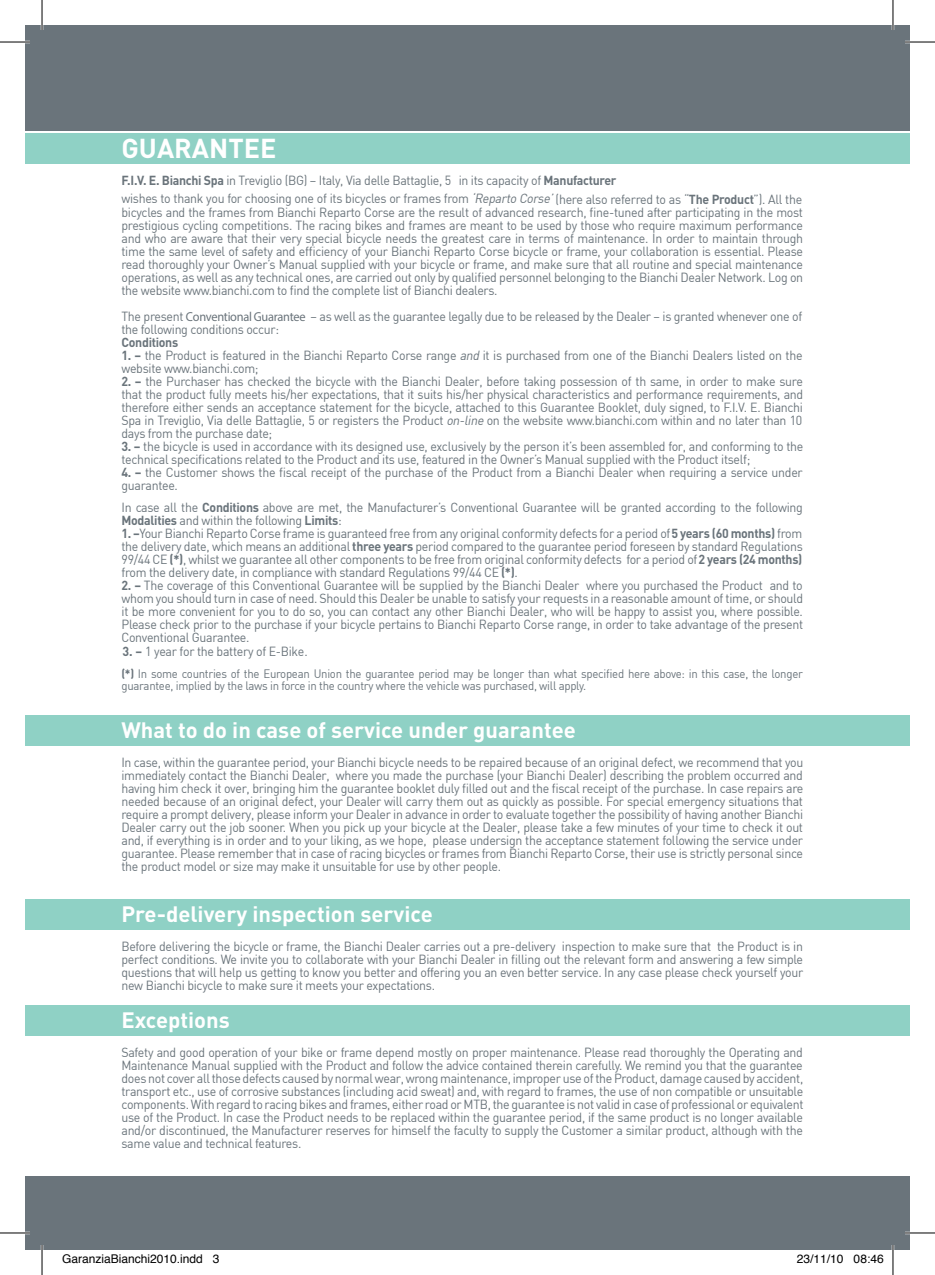
<style>
.page{position:relative;width:935px;height:1275px;background:#fff}
.page>*{position:absolute;margin:0;border:0;box-sizing:border-box;transform-origin:0 0}
.t1{font:700 27px "DIN";color:#fff}
.t2{font:700 22px "DIN";color:#fff}
.t3{font:13px/13px "DIN";letter-spacing:-.025em;color:#6a747b;text-align:justify;scale:.95 1}
.t4{font:700 13px "DIN";letter-spacing:-.025em;color:#6a747b;scale:.95 1}
.t5{font:12px/12px "DIN";letter-spacing:-.025em;color:#6a747b;scale:.95 1}
.t6{font:12px "Helvetica";color:#000}
.s1{font-weight:700}
.s2{font-style:italic}
.s3{font-weight:700;font-style:italic}
</style>
<div class="page">
<div style="left:25px;top:133px;width:17px;height:30px;background:#8fd1c5"></div>
<div style="left:42px;top:133px;width:867px;height:30px;background:#8fd1c5"></div>
<div style="left:25px;top:715px;width:17px;height:30px;background:#8fd1c5"></div>
<div style="left:42px;top:715px;width:867px;height:30px;background:#8fd1c5"></div>
<div style="left:25px;top:899px;width:17px;height:30px;background:#8fd1c5"></div>
<div style="left:42px;top:899px;width:867px;height:30px;background:#8fd1c5"></div>
<div style="left:25px;top:1177px;width:17px;height:73px;background:#6a747b"></div>
<div style="left:42px;top:1177px;width:867px;height:73px;background:#6a747b"></div>
<div style="left:25px;top:25px;width:17px;height:106px;background:#6a747b"></div>
<div style="left:42px;top:25px;width:867px;height:106px;background:#6a747b"></div>
<div style="left:25px;top:1005px;width:17px;height:30px;background:#8fd1c5"></div>
<div style="left:42px;top:1005px;width:867px;height:30px;background:#8fd1c5"></div>
<hr style="left:0;top:41px;width:30px;height:2px;background:#fff">
<hr style="left:904px;top:41px;width:30px;height:2px;background:#fff">
<hr style="left:0;top:1231px;width:30px;height:3px;background:#fff">
<hr style="left:904px;top:1231px;width:30px;height:3px;background:#fff">
<hr style="left:41px;top:0;width:2px;height:30px;background:#fff">
<hr style="left:41px;top:1245px;width:2px;height:30px;background:#fff">
<hr style="left:891px;top:0;width:3px;height:30px;background:#fff">
<hr style="left:891px;top:1245px;width:3px;height:30px;background:#fff">
<hr style="left:0;top:42px;width:30px;height:1px;background:#000">
<hr style="left:904px;top:42px;width:30px;height:1px;background:#000">
<hr style="left:0;top:1232px;width:30px;height:1px;background:#000">
<hr style="left:904px;top:1232px;width:30px;height:1px;background:#000">
<hr style="left:42px;top:0;width:1px;height:30px;background:#000">
<hr style="left:42px;top:1245px;width:1px;height:30px;background:#000">
<hr style="left:892px;top:0;width:1px;height:30px;background:#000">
<hr style="left:892px;top:1245px;width:1px;height:30px;background:#000">
<h1 class="t1" style="left:121px;top:131px;width:156px">GUARANTEE</h1>
<p class="t3" style="left:121px;top:172px;width:718px;line-height:18px"><span class="s1">F.I.V. E. Bianchi Spa</span> in Treviglio (BG) – Italy, Via delle Battaglie, 5 in its capacity of <span class="s1">Manufacturer<br></span>wishes to thank you for choosing one of its bicycles or frames from <span class="s2">‘Reparto Corse’</span>(here also referred to as “<span class="s1">The Product</span>”). All the</p>
<p class="t3" style="left:121px;top:205px;width:719px">bicycles and the frames from Bianchi Reparto Corse are the result of advanced research, fine-tuned after participating in the most prestigious cycling competitions. The racing bikes and frames are meant to be used by those who require maximum performance and who are aware that their very special bicycle needs the greatest care in terms of maintenance. In order to maintain through time the same level of safety and efficiency of your Bianchi Reparto Corse bicycle or frame, your collaboration is essential. Please read thoroughly your Owner’s Manual supplied with your bicycle or frame, and make sure that all routine and special maintenance operations, as well as any technical ones, are carried out only by qualified personnel belonging to the Bianchi Dealer Network. Log on the website www.bianchi.com to find the complete list of Bianchi dealers.</p>
<p class="t3" style="left:121px;top:309px;width:718px">T h e p r e s e n t <span class="s3">C o n v e n t i o n a l G u a r a n t e e</span> wsa– Deh tybdesae l e rebo teudy l l age lee t naraugeh tsal l e wde t nargs i–re l ae f oenoreveneh the following conditions occur:</p>
<p class="t4" style="left:121px;top:333px;width:61px">Conditions</p>
<p class="t3" style="left:121px;top:348px;width:718px"><span class="s1">1. –</span> the Product is featured in the Bianchi Reparto Corse range <span class="s2">and</span> it is purchased from one of the Bianchi Dealers listed on the website www.bianchi.com;</p>
<p class="t3" style="left:121px;top:374px;width:719px"><span class="s1">2. –</span> the Purchaser has checked the bicycle with the Bianchi Dealer, before taking possession of th same, in order to make sure that the product fully meets his/her expectations, that it suits his/her physical characteristics and performance requirements, and therefore either sends an acceptance statement for the bicycle, attached to this Guarantee Booklet, duly signed, to F.I.V. E. Bianchi Spa in Treviglio, Via delle Battaglie, 5 or registers the Product <span class="s2">on-line</span> on the website www.bianchi.com within and no later than 10 days from the purchase date;</p>
<p class="t3" style="left:121px;top:439px;width:719px"><span class="s1">3. –</span> the bicycle is used in accordance with its designed use, exclusively by the person it’s been assembled for, and conforming to the technical specifications related to the Product and its use, featured in the Owner’s Manual supplied with the Product itself;</p>
<p class="t3" style="left:121px;top:465px;width:718px"><span class="s1">4. –</span> the Customer shows the fiscal receipt of the purchase of the Product from a Bianchi Dealer when requiring a service under guarantee.</p>
<p class="t3" style="left:121px;top:500px;width:718px">In case all the <span class="s1">Conditions</span> above are met, the Manufacturer’s Conventional Guarantee will be granted according to the following<br><span class="s1">Modalities</span> and within the following <span class="s1">Limits</span>:</p>
<p class="t3" style="left:121px;top:526px;width:718px"><span class="s1">1. –</span>Your Bianchi Reparto Corse frame is guaranteed free from any original conformity defects for a period of <span class="s1">5 years (60 months)</span> from the delivery date, which means an additional <span class="s1">three years</span> period compared to the guarantee period foreseen by standard Regulations 99/44 CE <span class="s1">(*)</span>, whilst we guarantee all other components to be free from original conformity defects for a period of <span class="s1">2 years (24 months) </span>from the delivery date, in compliance with standard Regulations 99/44 CE <span class="s1">(*)</span>.</p>
<p class="t3" style="left:121px;top:578px;width:718px"><span class="s1">2. –</span> The coverage of this Conventional Guarantee will be supplied by the Bianchi Dealer where you purchased the Product and to</p>
<p class="t3" style="left:121px;top:591px;width:719px">whom you should turn in case of need. Should this Dealer be unable to satisfy your requests in a reasonable amount of time, or should it be more convenient for you to do so, you can contact any other Bianchi Dealer, who will be happy to assist you, where possible.<br>Please check prior to the purchase if your bicycle pertains to Bianchi Reparto Corse range, in order to take advantage of the present Conventional Guarantee.</p>
<p class="t5" style="left:121px;top:667px;width:718px"><span class="s1">(*)</span> In some countries of the European Union the guarantee period may be longer than what specified here above: in this case, the longer guarantee, implied by the laws in force in the country where the vehicle was purchased, will apply.</p>
<p class="t3" style="left:123px;top:645px;width:196px"><span class="s1">3. –</span> 1 year for the battery of E-Bike.</p>
<h2 class="t2" style="left:121px;top:715px;width:456px">What to do in case of service under guarantee</h2>
<p class="t3" style="left:121px;top:755px;width:719px">In case, within the guarantee period, your Bianchi bicycle needs to be repaired because of an original defect, we recommend that you immediately contact the Bianchi Dealer, where you made the purchase (your Bianchi Dealer) describing the problem occurred and having him check it over, bringing him the guarantee booklet duly filled out and the fiscal receipt of the purchase. In case repairs are needed because of an original defect, your Dealer will carry them out as quickly as possible. For special emergency situations that require a prompt delivery, please inform your Dealer in advance in order to evaluate together the possibility of having another Bianchi Dealer carry out the job sooner. When you pick up your bicycle at the Dealer, please take a few minutes of your time to check it out and, if everything is in order and to your liking, as we hope, please undersign the acceptance statement following the service under guarantee. Please remember that in case of racing bicycles or frames from Bianchi Reparto Corse, their use is strictly personal since the product model or size may make it unsuitable for use by other people.</p>
<h2 class="t2" style="left:121px;top:899px;width:313px">Pre-delivery inspection service</h2>
<p class="t3" style="left:121px;top:939px;width:719px">Before delivering the bicycle or frame, the Bianchi Dealer carries out a pre-delivery inspection to make sure that the Product is in perfect conditions. We invite you to collaborate with your Bianchi Dealer in filling out the relevant form and answering a few simple questions that will help us getting to know you better and offering you an even better service. In any case please check yourself your new Bianchi bicycle to make sure it meets your expectations.</p>
<h2 class="t2" style="left:121px;top:1005px;width:110px">Exceptions</h2>
<p class="t3" style="left:121px;top:1045px;width:719px">Safety and good operation of your bike or frame depend mostly on proper maintenance. Please read thoroughly the Operating and Maintenance Manual supplied with the Product and follow the advice contained therein carefully. We remind you that the guarantee does not cover all those defects caused by normal wear, wrong maintenance, improper use of the Product, damage caused by accident, transport etc., use of corrosive substances (including acid sweat) and, with regard to frames, the use of non compatible or unsuitable components. With regard to racing bikes and frames, either road or MTB, the guarantee is not valid in case of professional or equivalent use of the Product. In case the Product needs to be replaced within the guarantee period, if the same product is no longer available and/or discontinued, the Manufacturer reserves for himself the faculty to supply the Customer a similar product, although with the same value and technical features.</p>
<p class="t6" style="left:62px;top:1249px;width:159px">GaranziaBianchi2010.indd 3</p>
<p class="t6" style="left:796px;top:1249px;width:88px">23/11/10 08:46</p>
</div>
